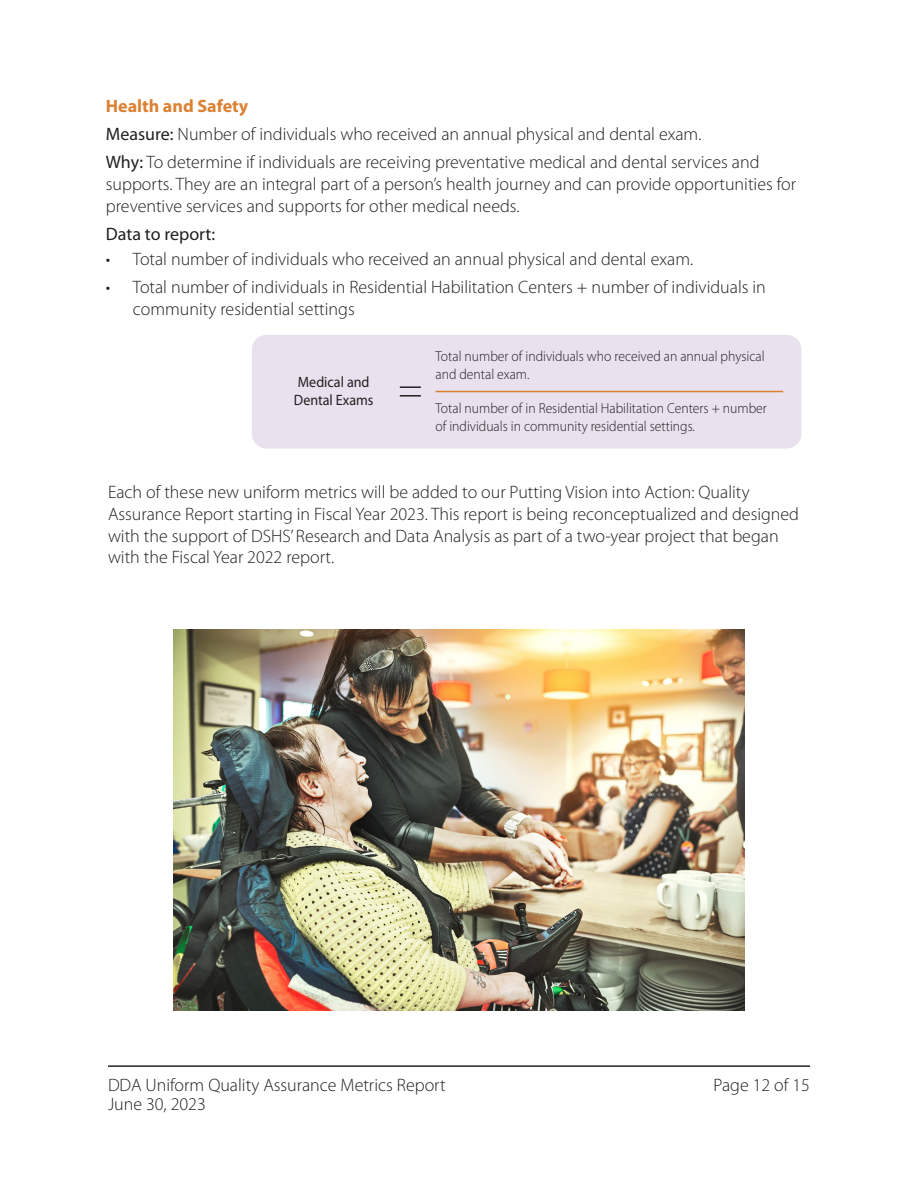
<style>
.page{position:relative;width:918px;height:1188px;background:#fff}
.page>*{position:absolute;margin:0;border:0;box-sizing:border-box;transform-origin:0 0}
.t1{font:300 18px/21.6px "Myriad Pro";color:#231f20}
.t2{font:700 18px "Myriad Pro";color:#dc8132}
.t3{font:18px "Myriad Pro";color:#231f20}
.t4{font:15px/17.4px "Myriad Pro";color:#231f20;scale:.94 1}
.t5{font:300 14.55px/17.4px "Myriad Pro";color:#231f20;scale:.94 1}
.s1{font-weight:400}
</style>
<div class="page">
<div style="left:252px;top:335px;width:549px;height:114px;background:#e9e1ee;border-radius:15px"></div>
<hr style="left:400px;top:386px;width:21px;height:2px;background:#231f20">
<hr style="left:400px;top:395px;width:21px;height:2px;background:#231f20">
<hr style="left:436px;top:391px;width:347px;height:1px;background:#dc8132">
<hr style="left:108px;top:1066px;width:702px;height:1px;background:#231f20">
<img style="left:174px;top:630px;width:571px;height:380px">
<p class="t2" style="left:106px;top:96px;width:144px">Health and Safety</p>
<p class="t1" style="left:106px;top:124px;width:597px"><span class="s1">Measure:</span> Number of individuals who received an annual physical and dental exam.</p>
<p class="t1" style="left:106px;top:152px;width:692px"><span class="s1">Why:</span> To determine if individuals are receiving preventative medical and dental services and supports. They are an integral part of a person’s health journey and can provide opportunities for preventive services and supports for other medical needs.</p>
<p class="t3" style="left:106px;top:224px;width:111px">Data to report:</p>
<p class="t1" style="left:106px;top:248px;width:589px">• Total number of individuals who received an annual physical and dental exam.</p>
<p class="t1" style="left:133px;top:277px;width:635px;text-indent:-27px">• Total number of individuals in Residential Habilitation Centers + number of individuals in community residential settings</p>
<p class="t4" style="left:294px;top:374px;width:86px">Medical and<br>Dental Exams</p>
<p class="t5" style="left:436px;top:348px;width:352px">Total number of individuals who received an annual physical and dental exam.</p>
<p class="t5" style="left:436px;top:400px;width:354px">Total number of in Residential Habilitation Centers + number of individuals in community residential settings.</p>
<p class="t1" style="left:108px;top:482px;width:692px">Each of these new uniform metrics will be added to our Putting Vision into Action: Quality Assurance Report starting in Fiscal Year 2023. This report is being reconceptualized and designed with the support of DSHS’ Research and Data Analysis as part of a two-year project that began with the Fiscal Year 2022 report.</p>
<p class="t1" style="left:108px;top:1075px;width:339px">DDA Uniform Quality Assurance Metrics Report</p>
<p class="t1" style="left:714px;top:1075px;width:98px">Page 12 of 15</p>
<p class="t1" style="left:108px;top:1094px;width:99px">June 30, 2023</p>
</div>
